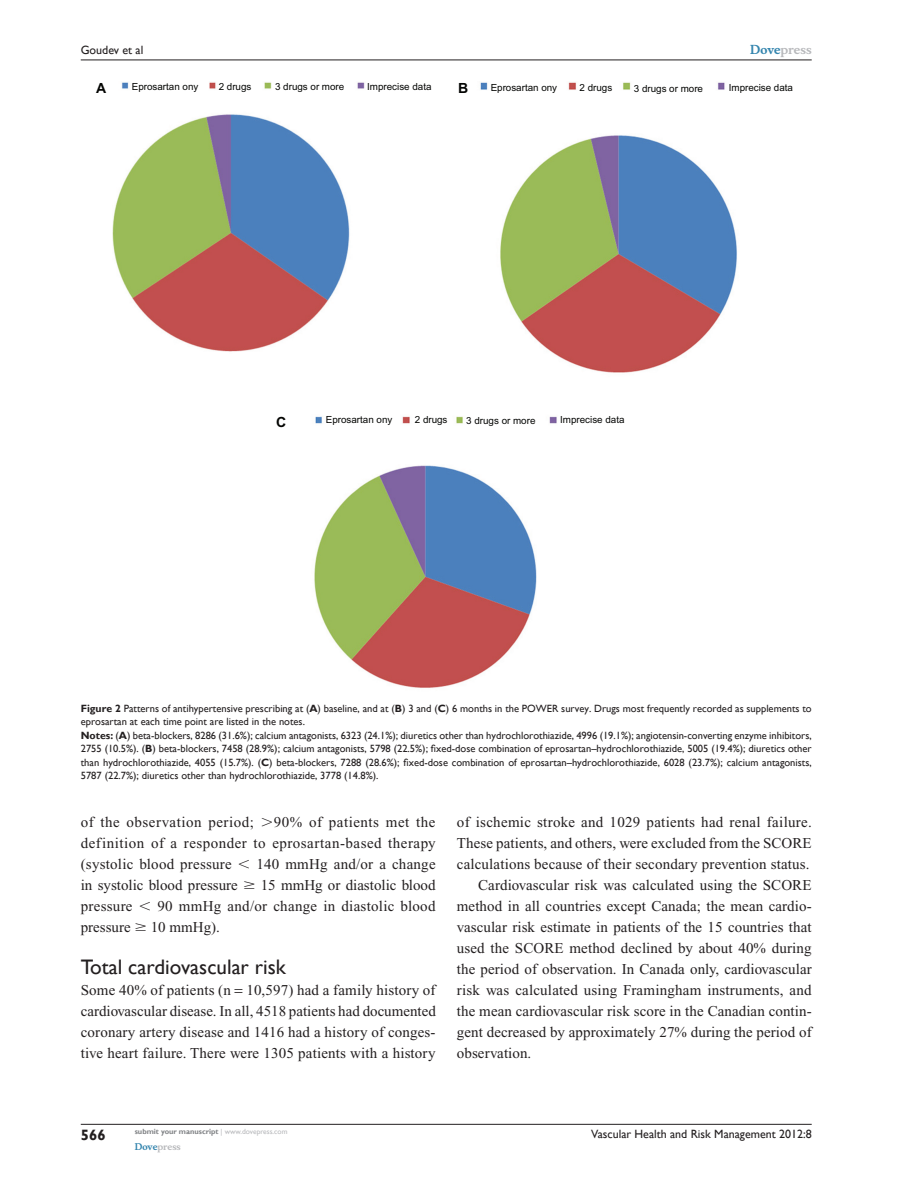
<style>
.page{position:relative;width:918px;height:1188px;background:#fff}
.page>*{position:absolute;margin:0;border:0;box-sizing:border-box;transform-origin:0 0}
.t1{font:21px "Gill Sans";color:#231f20}
.Tx{font:15px/21px "Times New Roman";letter-spacing:.005em;color:#231f20;text-align:justify}
.TxF{font:15px/21px "Times New Roman";letter-spacing:.01em;color:#231f20;text-align:justify}
.t2{font:700 15px "Gill Sans";color:#231f20}
.t3{font:700 13.95px "Arial";color:#040503}
.t4{font:12px "Gill Sans";color:#231f20}
.t5{font:700 12px "Musee";color:#b8b9bc}
.FC{font:10.5px/13.5px "Gill Sans";color:#231f20}
.t6{font:9.75px "Arial";color:#040503}
.t7{font:700 9px "Musee";color:#b8b9bc}
.t8{font:700 7.5px "Gill Sans";color:#808285}
.s1{color:#3485ae}
.s2{font-weight:700}
.s3{font-family:"Mathematical Pi One"}
.s4{font-weight:400;color:#b8b9bc}
</style>
<div class="page">
<img style="left:112px;top:82px;width:625px;height:606px">
<hr style="left:81px;top:1124px;width:731px;height:1px;background:#231f20">
<hr style="left:81px;top:60px;width:731px;height:1px;background:#231f20">
<p class="t4" style="left:81px;top:43px;width:64px">Goudev et al</p>
<p class="t5" style="left:750px;top:43px;width:63px"><span class="s1">Dove</span>press</p>
<p class="t3" style="left:96px;top:80px;width:12px">A</p>
<p class="t3" style="left:458px;top:80px;width:12px">B</p>
<p class="t6" style="left:219px;top:81px;width:34px">2 drugs</p>
<p class="t6" style="left:275px;top:81px;width:71px">3 drugs or more</p>
<p class="t6" style="left:367px;top:81px;width:66px">Imprecise data</p>
<p class="t6" style="left:491px;top:82px;width:68px">Eprosartan ony</p>
<p class="t6" style="left:580px;top:82px;width:34px">2 drugs</p>
<p class="t6" style="left:634px;top:83px;width:71px">3 drugs or more</p>
<p class="t6" style="left:729px;top:82px;width:66px">Imprecise data</p>
<p class="t6" style="left:132px;top:81px;width:68px">Eprosartan ony</p>
<p class="t3" style="left:276px;top:414px;width:12px">C</p>
<p class="t6" style="left:326px;top:414px;width:68px">Eprosartan ony</p>
<p class="t6" style="left:415px;top:414px;width:34px">2 drugs</p>
<p class="t6" style="left:466px;top:415px;width:71px">3 drugs or more</p>
<p class="t6" style="left:560px;top:414px;width:66px">Imprecise data</p>
<p class="FC" style="left:81px;top:702px;width:732px"><span class="s2">Figure 2</span> Patterns of antihypertensive prescribing at (<span class="s2">A</span>) baseline, and at (<span class="s2">B</span>) 3 and (<span class="s2">C</span>) 6 months in the POWER survey. Drugs most frequently recorded as supplements to eprosartan at each time point are listed in the notes.</p>
<p class="FC" style="left:81px;top:729px;width:732px;text-align:justify"><span class="s2">Notes:</span> (<span class="s2">A</span>) beta-blockers, 8286 (31.6%); calcium antagonists, 6323 (24.1%); diuretics other than hydrochlorothiazide, 4996 (19.1%); angiotensin-converting enzyme inhibitors, 2755 (10.5%). (<span class="s2">B</span>) beta-blockers, 7458 (28.9%); calcium antagonists, 5798 (22.5%); fixed-dose combination of eprosartan–hydrochlorothiazide, 5005 (19.4%); diuretics other than hydrochlorothiazide, 4055 (15.7%). (<span class="s2">C</span>) beta-blockers, 7288 (28.6%); fixed-dose combination of eprosartan–hydrochlorothiazide, 6028 (23.7%); calcium antagonists, 5787 (22.7%); diuretics other than hydrochlorothiazide, 3778 (14.8%).</p>
<p class="Tx" style="left:81px;top:812px;width:356px">of the observation period; <span class="s3">.</span>90% of patients met the definition of a responder to eprosartan-based therapy (systolic blood pressure <span class="s3">,</span> 140 mmHg and/or a change in systolic blood pressure <span class="s3">$</span> 15 mmHg or diastolic blood pressure <span class="s3">,</span> 90 mmHg and/or change in diastolic blood pressure <span class="s3">$</span> 10 mmHg).</p>
<h2 class="t1" style="left:81px;top:955px;width:207px">Total cardiovascular risk</h2>
<p class="TxF" style="left:81px;top:980px;width:357px">Some 40% of patients (n 10,597) had a family history of cardiovascular disease. In all, 4518 patients had documented coronary artery disease and 1416 had a history of conges&shy;tive heart failure. There were 1305 patients with a history</p>
<p class="TxF" style="left:457px;top:812px;width:356px">of ischemic stroke and 1029 patients had renal failure.<br>These patients, and others, were excluded from the SCORE calculations because of their secondary prevention status.</p>
<p class="Tx" style="left:457px;top:875px;width:356px;text-indent:21px">Cardiovascular risk was calculated using the SCORE method in all countries except Canada; the mean cardio&shy;vascular risk estimate in patients of the 15 countries that used the SCORE method declined by about 40% during the period of observation. In Canada only, cardiovascular risk was calculated using Framingham instruments, and the mean cardiovascular risk score in the Canadian contin&shy;gent decreased by approximately 27% during the period of observation.</p>
<h2 class="t2" style="left:81px;top:1126px;width:26px">566</h2>
<p class="t8" style="left:135px;top:1127px;width:154px">submit your manuscript <span class="s4">| www.dovepress.com</span></p>
<p class="t7" style="left:135px;top:1141px;width:48px"><span class="s1">Dove</span>press</p>
<p class="t4" style="left:591px;top:1127px;width:222px">Vascular Health and Risk Management 2012:8</p>
</div>
